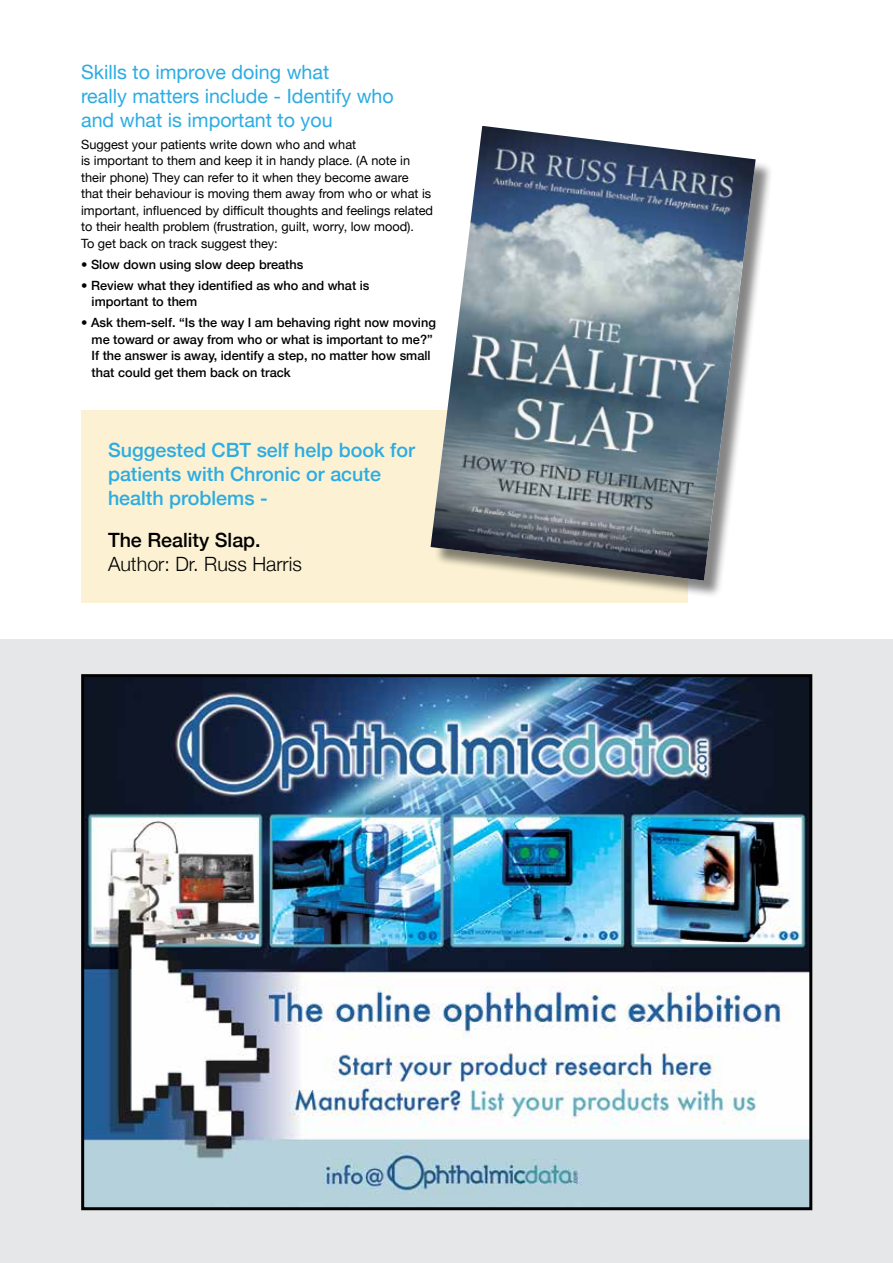
<style>
.page{position:relative;width:893px;height:1263px;background:#fff}
.page>*{position:absolute;margin:0;border:0;box-sizing:border-box;transform-origin:0 0}
.t1{font:19.65px/24px "Helvetica Neue";color:#2cace2}
.t2{font:500 19.65px/24px "Helvetica Neue";color:#2cace2}
.t3{font:300 19.65px "Helvetica Neue";color:#000}
.t4{font:500 19.65px "Helvetica Neue";color:#000}
.t5{font:12.75px/16.5px "Helvetica Neue";color:#000}
.t6{font:500 12.75px/16.5px "Helvetica Neue";color:#000}
</style>
<div class="page">
<div style="left:81px;top:410px;width:607px;height:193px;background:#fcf2d3"></div>
<div style="left:433px;top:129px;width:341px;height:470px;background:#000;opacity:.48"></div>
<img style="left:431px;top:126px;width:325px;height:454px">
<div style="left:0;top:640px;width:893px;height:623px;background:#e6e7e8"></div>
<img style="left:85px;top:678px;width:723px;height:528px">
<div style="left:81px;top:674px;width:731px;height:536px;border:3px solid #000"></div>
<h1 class="t1" style="left:81px;top:61px;width:314px">Skills to improve doing what<br>really matters include - Identify who and what is important to you</h1>
<p class="t5" style="left:81px;top:137px;width:353px">Suggest your patients write down who and what<br>is important to them and keep it in handy place. (A note in their phone) They can refer to it when they become aware that their behaviour is moving them away from who or what is important, influenced by difficult thoughts and feelings related to their health problem (frustration, guilt, worry, low mood).<br>To get back on track suggest they:</p>
<p class="t6" style="left:81px;top:255px;width:224px">• Slow down using slow deep breaths</p>
<p class="t6" style="left:92px;top:276px;width:279px;text-indent:-11px">• Review what they identified as who and what is important to them</p>
<p class="t6" style="left:92px;top:313px;width:346px;text-indent:-11px">• Ask them-self. “Is the way I am behaving right now moving me toward or away from who or what is important to me?” If the answer is away, identify a step, no matter how small that could get them back on track</p>
<h1 class="t2" style="left:108px;top:437px;width:308px">Suggested CBT self help book for patients with Chronic or acute health problems -</h1>
<h1 class="t4" style="left:108px;top:525px;width:154px">The Reality Slap.</h1>
<h1 class="t3" style="left:108px;top:549px;width:195px">Author: Dr. Russ Harris</h1>
</div>
